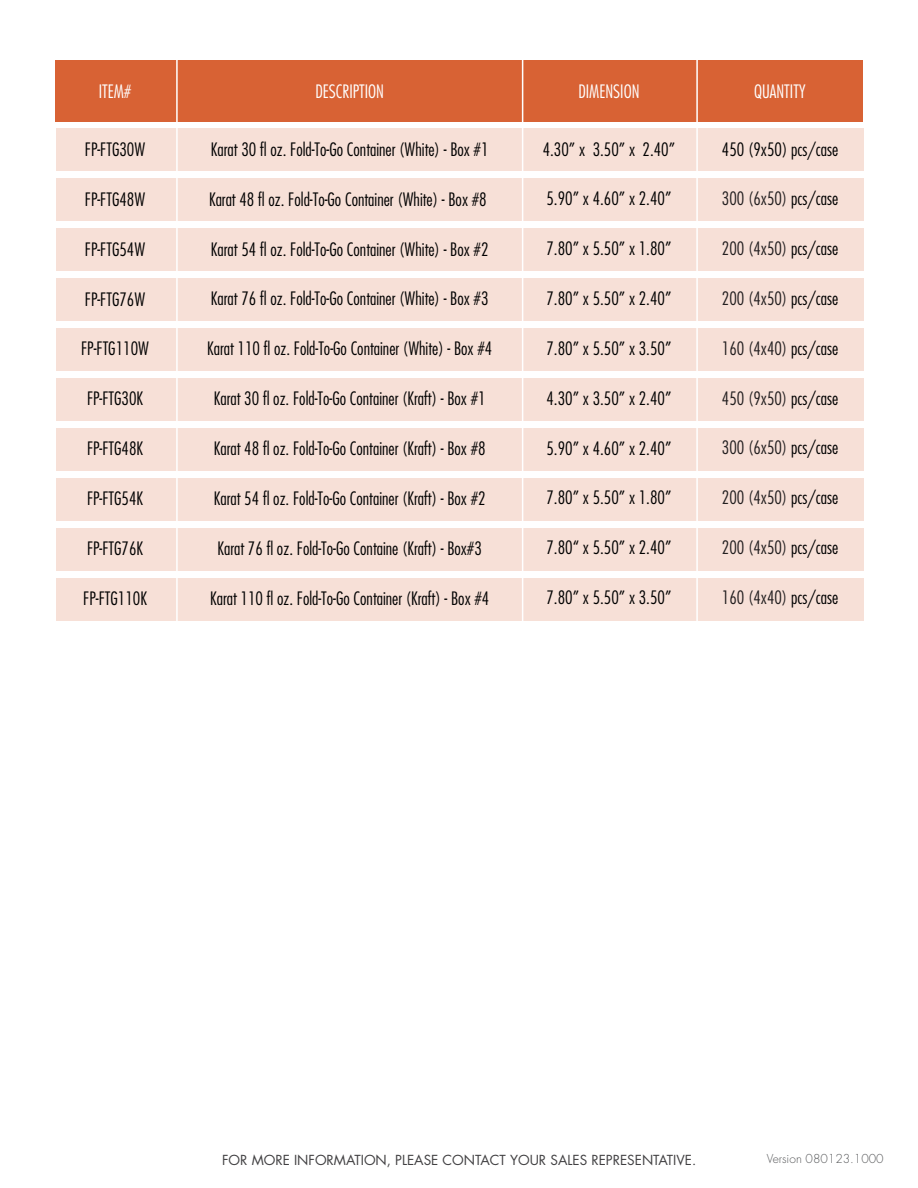
<style>
.page{position:relative;width:918px;height:1188px;background:#fff}
.page>*{position:absolute;margin:0;border:0;box-sizing:border-box;transform-origin:0 0}
.t1{font:300 condensed 18px "Futura Std";color:#010101}
.t2{font:300 condensed 18px "Futura Std";color:#231f20}
.t3{font:300 condensed 18px "Futura Std";color:#fff}
.t4{font:13.5px "Futura Std";color:#414042}
.t5{font:300 12px "Futura Std";color:#58595b}
.s1{color:#010101}
</style>
<div class="page">
<div style="left:56px;top:328px;width:807px;height:43px;background:#f7e0d7"></div>
<div style="left:56px;top:378px;width:807px;height:43px;background:#f7e0d7"></div>
<div style="left:56px;top:428px;width:807px;height:43px;background:#f7e0d7"></div>
<div style="left:56px;top:478px;width:807px;height:43px;background:#f7e0d7"></div>
<div style="left:56px;top:528px;width:807px;height:43px;background:#f7e0d7"></div>
<div style="left:56px;top:578px;width:807px;height:42px;background:#f7e0d7"></div>
<div style="left:56px;top:128px;width:807px;height:43px;background:#f7e0d7"></div>
<div style="left:56px;top:178px;width:807px;height:43px;background:#f7e0d7"></div>
<div style="left:56px;top:228px;width:807px;height:43px;background:#f7e0d7"></div>
<div style="left:56px;top:278px;width:807px;height:43px;background:#f7e0d7"></div>
<div style="left:55px;top:61px;width:808px;height:61px;background:#d86234"></div>
<hr style="left:176px;top:0;width:2px;height:739px;background:#fff">
<hr style="left:522px;top:0;width:1px;height:739px;background:#fff">
<hr style="left:696px;top:0;width:2px;height:739px;background:#fff">
<p class="t3" style="left:99px;top:81px;width:34px">ITEM#</p>
<p class="t3" style="left:315px;top:81px;width:70px">DESCRIPTION</p>
<p class="t3" style="left:578px;top:81px;width:63px">DIMENSION</p>
<p class="t3" style="left:754px;top:81px;width:53px">QUANTITY</p>
<p class="t1" style="left:85px;top:138px;width:62px">FP-FTG30W</p>
<p class="t1" style="left:211px;top:138px;width:279px">Karat 30 fl oz. Fold-To-Go Container (White) - Box #1</p>
<p class="t1" style="left:543px;top:138px;width:134px">4.30” x 3.50” x 2.40”</p>
<p class="t1" style="left:722px;top:138px;width:118px">450 (9x50) pcs/case</p>
<p class="t1" style="left:85px;top:188px;width:62px">FP-FTG48W</p>
<p class="t1" style="left:85px;top:238px;width:62px">FP-FTG54W</p>
<p class="t1" style="left:85px;top:288px;width:62px">FP-FTG76W</p>
<p class="t1" style="left:81px;top:338px;width:69px">FP-FTG110W</p>
<p class="t1" style="left:87px;top:388px;width:58px">FP-FTG30K</p>
<p class="t1" style="left:87px;top:438px;width:58px">FP-FTG48K</p>
<p class="t1" style="left:87px;top:488px;width:58px">FP-FTG54K</p>
<p class="t1" style="left:87px;top:538px;width:58px">FP-FTG76K</p>
<p class="t1" style="left:83px;top:588px;width:65px">FP-FTG110K</p>
<p class="t1" style="left:209px;top:188px;width:279px">Karat 48 fl oz. Fold-To-Go Container (White) - Box #8</p>
<p class="t1" style="left:547px;top:188px;width:126px">5.90” x 4.60” x 2.40”</p>
<p class="t1" style="left:547px;top:238px;width:126px">7.80” x 5.50” x 1.80”</p>
<p class="t1" style="left:547px;top:288px;width:126px">7.80” x 5.50” x 2.40”</p>
<p class="t1" style="left:547px;top:338px;width:126px">7.80” x 5.50” x 3.50”</p>
<p class="t1" style="left:547px;top:387px;width:126px">4.30” x 3.50” x 2.40”</p>
<p class="t1" style="left:211px;top:238px;width:279px">Karat 54 fl oz. Fold-To-Go Container (White) - Box #2</p>
<p class="t1" style="left:211px;top:288px;width:279px">Karat 76 fl oz. Fold-To-Go Container (White) - Box #3</p>
<p class="t1" style="left:207px;top:338px;width:287px">Karat 110 fl oz. Fold-To-Go Container (White) - Box #4</p>
<p class="t1" style="left:214px;top:388px;width:273px">Karat 30 fl oz. Fold-To-Go Container (Kraft) - Box #1</p>
<p class="t1" style="left:214px;top:438px;width:273px">Karat 48 fl oz. Fold-To-Go Container (Kraft) - Box #8</p>
<p class="t1" style="left:214px;top:488px;width:273px">Karat 54 fl oz. Fold-To-Go Container (Kraft) - Box #2</p>
<p class="t1" style="left:218px;top:538px;width:266px">Karat 76 fl oz. Fold-To-Go Containe (Kraft) - Box#3</p>
<p class="t1" style="left:210px;top:588px;width:281px">Karat 110 fl oz. Fold-To-Go Container (Kraft) - Box #4</p>
<p class="t1" style="left:547px;top:437px;width:126px">5.90” x 4.60” x 2.40”</p>
<p class="t1" style="left:547px;top:487px;width:126px">7.80” x 5.50” x 1.80”</p>
<p class="t1" style="left:547px;top:537px;width:126px">7.80“ x 5.50” x 2.40”</p>
<p class="t1" style="left:547px;top:587px;width:126px">7.80” x 5.50” x 3.50”</p>
<p class="t2" style="left:722px;top:188px;width:118px">300 (6x50) <span class="s1">pcs/case</span></p>
<p class="t2" style="left:722px;top:238px;width:118px">200 (4x50) <span class="s1">pcs/case</span></p>
<p class="t2" style="left:722px;top:288px;width:118px">200 (4x50) <span class="s1">pcs/case</span></p>
<p class="t2" style="left:722px;top:338px;width:118px">160 (4x40) <span class="s1">pcs/case</span></p>
<p class="t2" style="left:722px;top:387px;width:118px">450 (9x50) <span class="s1">pcs/case</span></p>
<p class="t2" style="left:722px;top:437px;width:118px">300 (6x50) <span class="s1">pcs/case</span></p>
<p class="t2" style="left:722px;top:487px;width:118px">200 (4x50) <span class="s1">pcs/case</span></p>
<p class="t2" style="left:722px;top:537px;width:118px">200 (4x50) <span class="s1">pcs/case</span></p>
<p class="t2" style="left:722px;top:587px;width:118px">160 (4x40) <span class="s1">pcs/case</span></p>
<p class="t4" style="left:222px;top:1151px;width:476px">FOR MORE INFORMATION, PLEASE CONTACT YOUR SALES REPRESENTATIVE.</p>
<p class="t5" style="left:767px;top:1152px;width:118px">Version 080123.1000</p>
</div>
